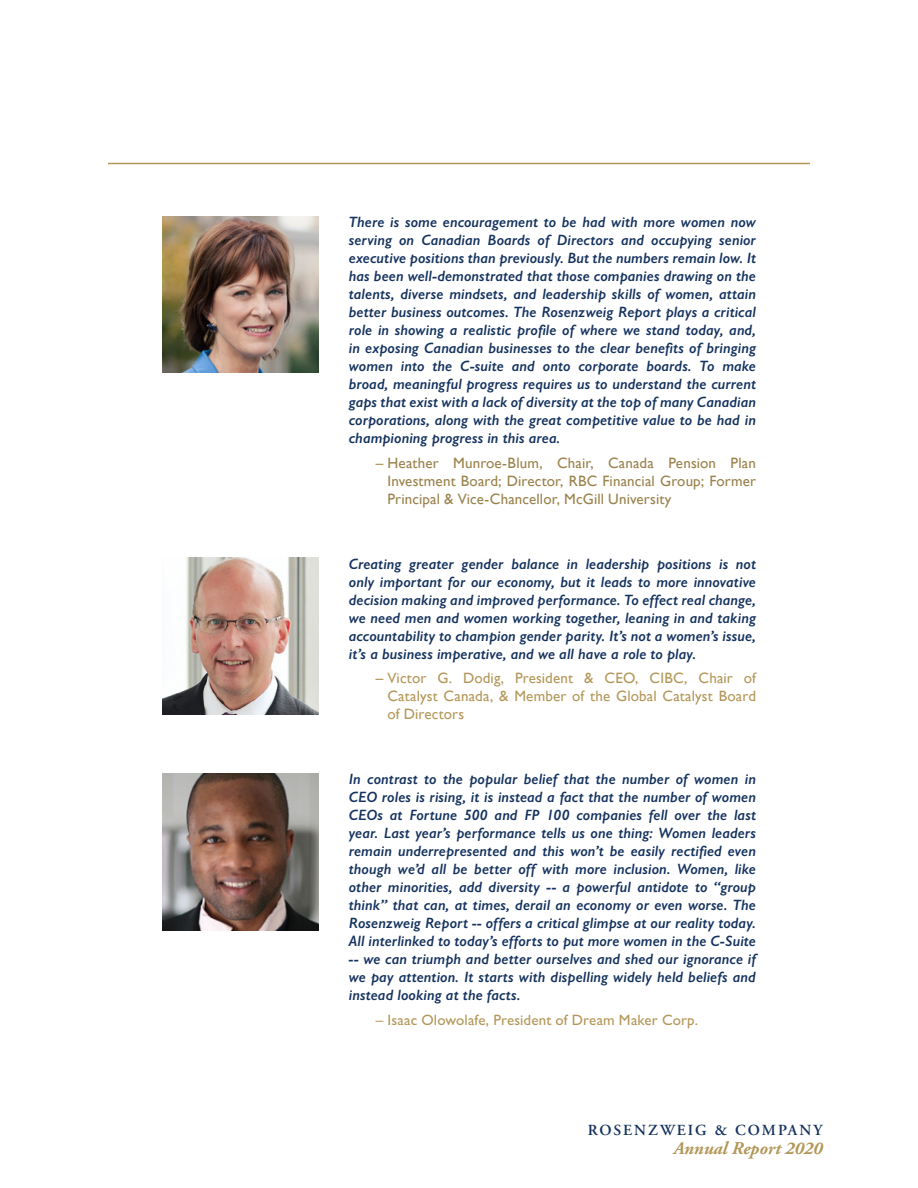
<style>
.page{position:relative;width:918px;height:1188px;background:#fff}
.page>*{position:absolute;margin:0;border:0;box-sizing:border-box;transform-origin:0 0}
.t1{font:italic 700 18px "Adobe Garamond Pro";color:#b39758}
.t2{font:600 15.45px "Adobe Garamond Pro";letter-spacing:.13em;color:#14325e}
.t3{font:italic 600 15px/18px "Gill Sans";letter-spacing:.005em;color:#14325e;text-align:justify}
.Paragraph_Style_4{font:15px/18px "Gill Sans";letter-spacing:.01em;color:#9a824b;text-align:justify}
.t4{font:15px/18px "Gill Sans";letter-spacing:.01em;color:#b39758;text-align:justify}
.t5{font:15px "M Gill Sans";letter-spacing:.01em;color:#b39758}
.s1{color:#b39758}
</style>
<div class="page">
<hr style="left:108px;top:163px;width:702px;height:1px;background:#b39758">
<img style="left:162px;top:773px;width:157px;height:157px">
<img style="left:162px;top:558px;width:157px;height:156px">
<img style="left:162px;top:216px;width:157px;height:157px">
<p class="t3" style="left:349px;top:213px;width:409px">There is some encouragement to be had with more women now serving on Canadian Boards of Directors and occupying senior executive positions than previously. But the numbers remain low. It has been well-demonstrated that those companies drawing on the talents, diverse mindsets, and leadership skills of women, attain better business outcomes. The Rosenzweig Report plays a critical role in showing a realistic profile of where we stand today, and, in exposing Canadian businesses to the clear benefits of bringing women into the C-suite and onto corporate boards. To make broad, meaningful progress requires us to understand the current gaps that exist with a lack of diversity at the top of many Canadian corporations, along with the great competitive value to be had in championing progress in this area.</p>
<p class="Paragraph_Style_4" style="left:388px;top:453px;width:370px;text-indent:-12px"><span class="s1">–</span> Heather Munroe-Blum, Chair, Canada Pension Plan Investment Board; Director, RBC Financial Group; Former Principal &amp; Vice-Chancellor, McGill University</p>
<p class="t3" style="left:349px;top:554px;width:409px">Creating greater gender balance in leadership positions is not only important for our economy, but it leads to more innovative decision making and improved performance. To effect real change, we need men and women working together, leaning in and taking accountability to champion gender parity. It’s not a women’s issue, it’s a business imperative, and we all have a role to play.</p>
<p class="t4" style="left:388px;top:669px;width:370px;text-indent:-12px">– Victor G. Dodig, President &amp; CEO, CIBC, Chair of Catalyst Canada, &amp; Member of the Global Catalyst Board of Directors</p>
<p class="t3" style="left:349px;top:770px;width:409px">In contrast to the popular belief that the number of women in CEO roles is rising, it is instead a fact that the number of women CEOs at Fortune 500 and FP 100 companies fell over the last year. Last year’s performance tells us one thing: Women leaders remain underrepresented and this won’t be easily rectified even though we’d all be better off with more inclusion. Women, like other minorities, add diversity -- a powerful antidote to “group think” that can, at times, derail an economy or even worse. The Rosenzweig Report -- offers a critical glimpse at our reality today.<br>All interlinked to today’s efforts to put more women in the C-Suite -- we can triumph and better ourselves and shed our ignorance if we pay attention. It starts with dispelling widely held beliefs and instead looking at the facts.</p>
<p class="t5" style="left:376px;top:1012px;width:324px">– Isaac Olowolafe, President of Dream Maker Corp.</p>
<p class="t2" style="left:588px;top:1121px;width:236px">ROSENZWEIG &amp; COMPANY</p>
<p class="t1" style="left:674px;top:1138px;width:150px">Annual Report 2020</p>
</div>
